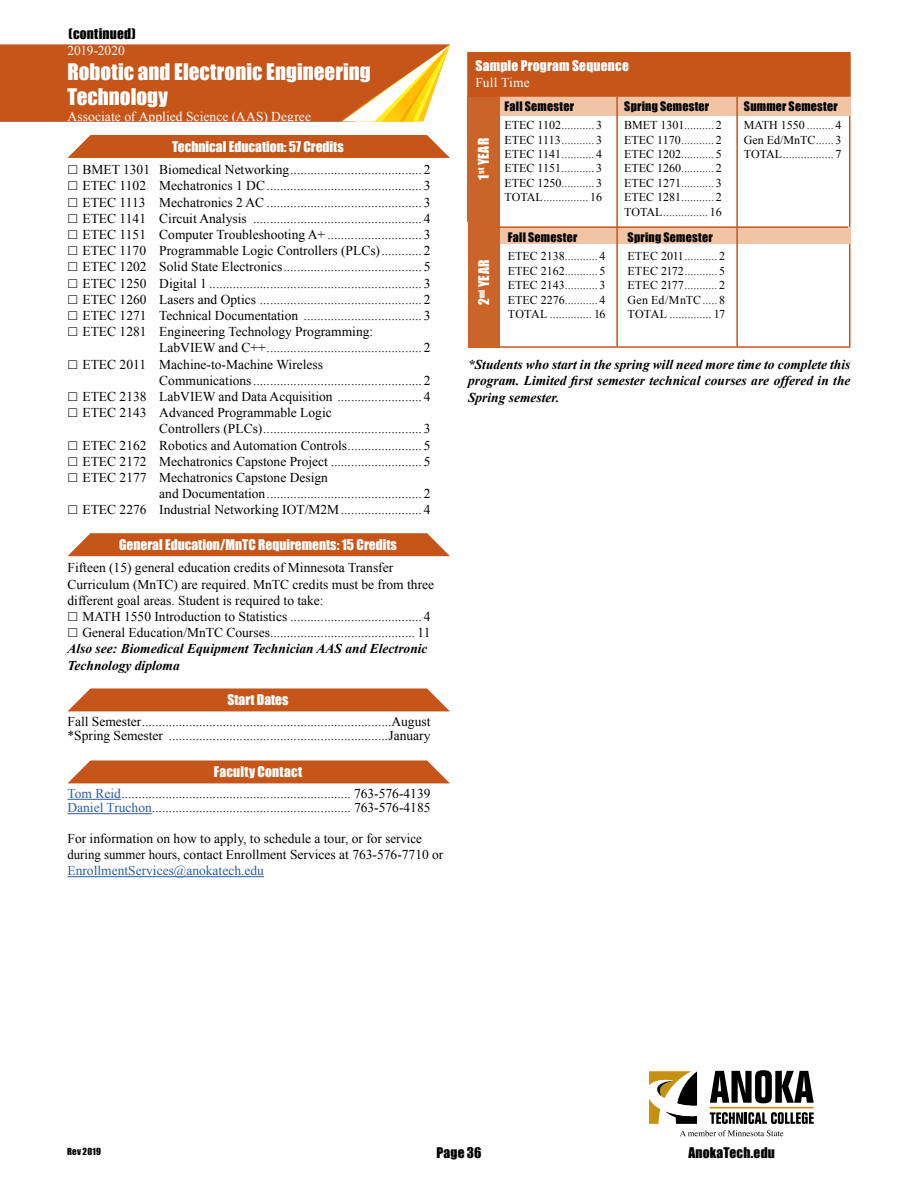
<style>
.page{position:relative;width:918px;height:1188px;background:#fff}
.page>*{position:absolute;margin:0;border:0;box-sizing:border-box;transform-origin:0 0}
.t1{font:21px/25.2px "Impact";color:#fff}
.t2{font:13.5px/16.2px "Times New Roman";color:#000}
.t3{font:italic 700 13.5px/16.2px "Times New Roman";color:#000}
.t4{font:13.5px "Impact";color:#fff}
.t5{font:13.5px "Times New Roman";letter-spacing:.005em;color:#fff}
.t6{font:13.5px "Times New Roman";color:#2c5d9d}
.t7{font:13.5px "Impact";letter-spacing:.015em;color:#000}
.t8{font:12px/14.4px "Times New Roman";color:#000;text-align:justify}
.t9{font:12px "Impact";letter-spacing:.02em;color:#000}
.t10{font:9px "Impact";letter-spacing:.03em;color:#000}
.s1{color:#2c5d9d}
</style>
<div class="page">
<div style="left:648px;top:1070px;width:51px;height:55px;border:2px solid #fff"></div>
<svg style="left:710px;top:1112px;width:104px;height:12px"></svg>
<svg style="left:710px;top:1070px;width:104px;height:33px"></svg>
<hr style="left:710px;top:1107px;width:103px;height:1px;background:#c69113">
<svg style="left:649px;top:1071px;width:48px;height:53px"></svg>
<svg style="left:680px;top:1130px;width:103px;height:6px"></svg>
<hr style="left:68px;top:799px;width:53px;height:1px;background:#2c5d9d">
<hr style="left:68px;top:813px;width:84px;height:1px;background:#2c5d9d">
<hr style="left:68px;top:876px;width:196px;height:1px;background:#2c5d9d">
<svg style="left:67px;top:135px;width:383px;height:23px;background:#c85f26"></svg>
<svg style="left:67px;top:533px;width:383px;height:23px;background:#c96128"></svg>
<svg style="left:68px;top:688px;width:382px;height:23px;background:#c9622a"></svg>
<svg style="left:68px;top:760px;width:382px;height:23px;background:#c9622a"></svg>
<svg style="left:0;top:45px;width:450px;height:77px;background:#cc6727"></svg>
<div style="left:497px;top:228px;width:353px;height:16px;background:#f0c4a4"></div>
<div style="left:499px;top:96px;width:351px;height:20px;background:#f0c4a4"></div>
<div style="left:467px;top:96px;width:33px;height:126px;background:#cb6429"></div>
<div style="left:468px;top:217px;width:32px;height:131px;background:#cb6429"></div>
<div style="left:468px;top:53px;width:382px;height:43px;background:#c55518"></div>
<div style="left:467px;top:52px;width:383px;height:45px;border:2px solid #c55518"></div>
<hr style="left:616px;top:97px;width:2px;height:249px;background:#c55518">
<hr style="left:736px;top:97px;width:2px;height:249px;background:#c55518">
<hr style="left:495px;top:226px;width:353px;height:2px;background:#c55518">
<p class="t7" style="left:69px;top:23px;width:69px">(continued)</p>
<p class="t5" style="left:68px;top:41px;width:59px">2019-2020</p>
<h1 class="t1" style="left:68px;top:59px;width:305px">Robotic and Electronic Engineering<br>Technology</h1>
<p class="t5" style="left:68px;top:108px;width:245px">Associate of Applied Science (AAS) Degree</p>
<h1 class="t1" style="left:68px;top:70px;width:236px">Health Science Technology</h1>
<p class="t4" style="left:172px;top:136px;width:173px">Technical Education: 57 Credits</p>
<p class="t2" style="left:82px;top:161px;width:350px">BMET 1301 Biomedical Networking....................................... 2</p>
<p class="t2" style="left:82px;top:178px;width:350px">ETEC 1102 Mechatronics 1 DC.............................................. 3</p>
<p class="t2" style="left:82px;top:194px;width:350px">ETEC 1113 Mechatronics 2 AC .............................................. 3</p>
<p class="t2" style="left:82px;top:210px;width:350px">ETEC 1141 Circuit Analysis .................................................. 4</p>
<p class="t2" style="left:82px;top:226px;width:350px">ETEC 1151 Computer Troubleshooting A+ ............................ 3</p>
<p class="t2" style="left:82px;top:242px;width:349px">ETEC 1170 Programmable Logic Controllers (PLCs)............ 2</p>
<p class="t2" style="left:82px;top:259px;width:349px">ETEC 1202 Solid State Electronics......................................... 5</p>
<p class="t2" style="left:82px;top:275px;width:349px">ETEC 1250 Digital 1 ............................................................... 3</p>
<p class="t2" style="left:82px;top:291px;width:350px">ETEC 1260 Lasers and Optics ................................................ 2</p>
<p class="t2" style="left:82px;top:307px;width:350px">ETEC 1271 Technical Documentation ................................... 3</p>
<p class="t2" style="left:82px;top:323px;width:292px">ETEC 1281 Engineering Technology Programming:</p>
<p class="t2" style="left:159px;top:340px;width:273px">LabVIEW and C++.............................................. 2</p>
<p class="t2" style="left:82px;top:356px;width:242px">ETEC 2011 Machine-to-Machine Wireless</p>
<p class="t2" style="left:159px;top:372px;width:273px">Communications.................................................. 2</p>
<p class="t2" style="left:82px;top:388px;width:349px">ETEC 2138 LabVIEW and Data Acquisition ......................... 4</p>
<p class="t2" style="left:82px;top:404px;width:251px">ETEC 2143 Advanced Programmable Logic</p>
<p class="t2" style="left:159px;top:421px;width:273px">Controllers (PLCs)............................................... 3</p>
<p class="t2" style="left:82px;top:437px;width:350px">ETEC 2162 Robotics and Automation Controls...................... 5</p>
<p class="t2" style="left:82px;top:453px;width:350px">ETEC 2172 Mechatronics Capstone Project ........................... 5</p>
<p class="t2" style="left:82px;top:469px;width:247px">ETEC 2177 Mechatronics Capstone Design</p>
<p class="t2" style="left:159px;top:485px;width:273px">and Documentation.............................................. 2</p>
<p class="t2" style="left:82px;top:502px;width:350px">ETEC 2276 Industrial Networking IOT/M2M........................ 4</p>
<p class="t4" style="left:119px;top:534px;width:279px">General Education/MnTC Requirements: 15 Credits</p>
<p class="t2" style="left:68px;top:560px;width:368px">Fifteen (15) general education credits of Minnesota Transfer<br>Curriculum (MnTC) are required. MnTC credits must be from three different goal areas. Student is required to take:</p>
<p class="t2" style="left:82px;top:608px;width:350px">MATH 1550 Introduction to Statistics ....................................... 4<br>General Education/MnTC Courses........................................... 11</p>
<p class="t3" style="left:68px;top:640px;width:362px">Also see: Biomedical Equipment Technician AAS and Electronic<br>Technology diploma</p>
<p class="t4" style="left:227px;top:690px;width:63px">Start Dates</p>
<p class="t2" style="left:68px;top:714px;width:365px;line-height:14.4px">Fall Semester..........................................................................August *Spring Semester .................................................................January</p>
<p class="t4" style="left:214px;top:762px;width:90px">Faculty Contact</p>
<p class="t2" style="left:68px;top:786px;width:365px;line-height:14.4px"><span class="s1">Tom Reid</span>.................................................................... 763-576-4139<br><span class="s1">Daniel Truchon</span>........................................................... 763-576-4185</p>
<p class="t2" style="left:67px;top:830px;width:377px">For information on how to apply, to schedule a tour, or for service during summer hours, contact Enrollment Services at 763-576-7710 or</p>
<p class="t6" style="left:67px;top:862px;width:198px">EnrollmentServices@anokatech.edu</p>
<p class="t4" style="left:476px;top:55px;width:155px">Sample Program Sequence</p>
<p class="t5" style="left:476px;top:74px;width:56px">Full Time</p>
<p class="t9" style="left:505px;top:97px;width:71px">Fall Semester</p>
<p class="t8" style="left:505px;top:118px;width:99px">ETEC 1102...........3<br>ETEC 1113...........3<br>ETEC 1141...........4<br>ETEC 1151...........3<br>ETEC 1250...........3<br>TOTAL...............16</p>
<p class="t9" style="left:624px;top:97px;width:87px">Spring Semester</p>
<p class="t8" style="left:624px;top:118px;width:99px">BMET 1301..........2<br>ETEC 1170...........2<br>ETEC 1202...........5<br>ETEC 1260...........2<br>ETEC 1271...........3<br>ETEC 1281...........2<br>TOTAL...............16</p>
<p class="t4" style="left:473px;top:180px;width:43px;rotate:-90deg">1<sup>st</sup> YEAR</p>
<p class="t4" style="left:474px;top:305px;width:47px;rotate:-90deg">2<sup>nd</sup> YEAR</p>
<p class="t9" style="left:508px;top:228px;width:71px">Fall Semester</p>
<p class="t8" style="left:508px;top:249px;width:99px">ETEC 2138...........4<br>ETEC 2162...........5<br>ETEC 2143...........3<br>ETEC 2276...........4<br>TOTAL .............. 16</p>
<p class="t9" style="left:628px;top:228px;width:87px">Spring Semester</p>
<p class="t8" style="left:628px;top:249px;width:99px">ETEC 2011...........2<br>ETEC 2172...........5<br>ETEC 2177...........2<br>Gen Ed/MnTC.....8<br>TOTAL .............. 17</p>
<p class="t9" style="left:744px;top:97px;width:95px">Summer Semester</p>
<p class="t8" style="left:744px;top:118px;width:99px">MATH 1550 .........4<br>Gen Ed/MnTC......3<br>TOTAL.................7</p>
<p class="t3" style="left:468px;top:356px;width:384px;text-align:justify">*Students who start in the spring will need more time to complete this program. Limited first semester technical courses are offered in the Spring semester.</p>
<p class="t10" style="left:67px;top:1144px;width:35px">Rev 2019</p>
<p class="t7" style="left:436px;top:1142px;width:47px">Page 36</p>
<p class="t7" style="left:688px;top:1142px;width:88px">AnokaTech.edu</p>
</div>
